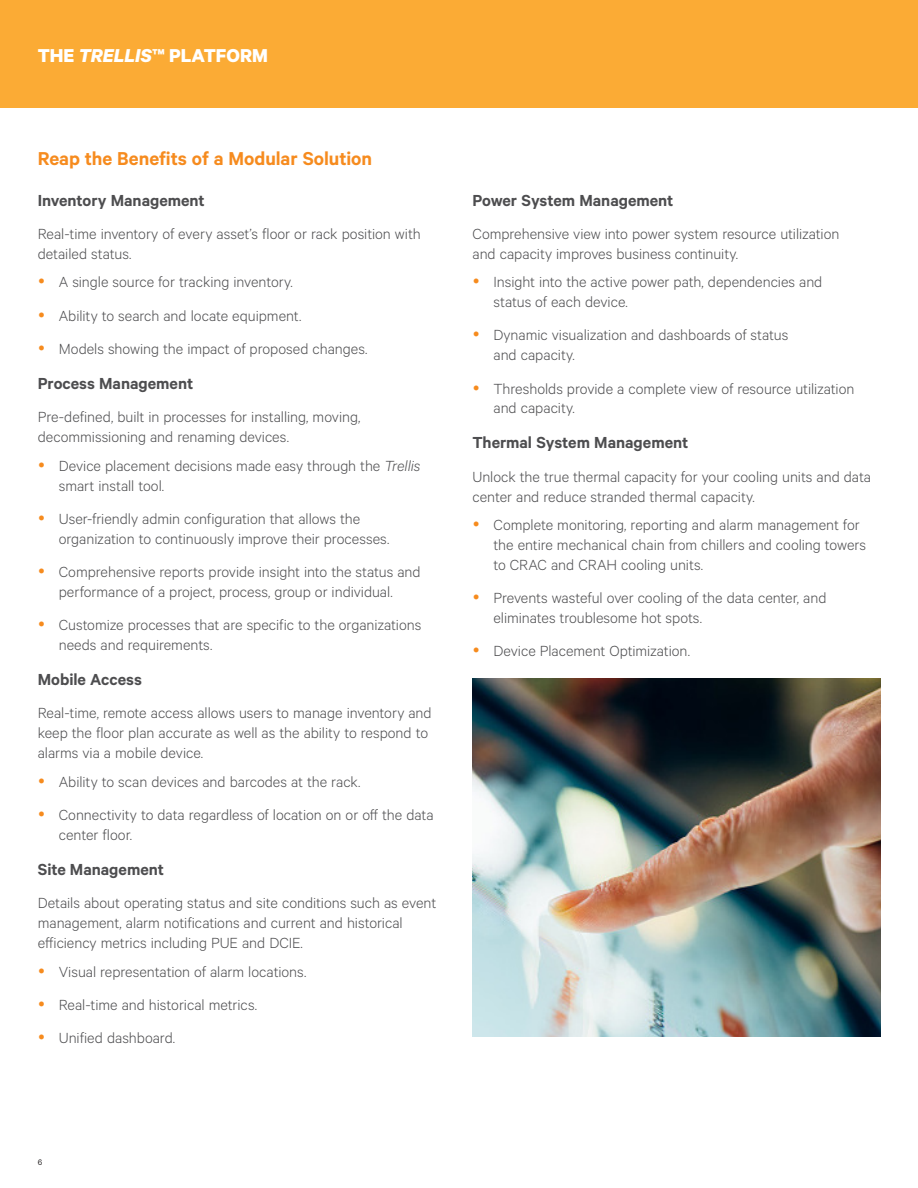
<style>
.page{position:relative;width:918px;height:1188px;background:#fff}
.page>*{position:absolute;margin:0;border:0;box-sizing:border-box;transform-origin:0 0}
.t1{font:600 21px "Calibre";letter-spacing:-.005em;color:#f68b1e}
.t2{font:700 21px "Calibre";color:#fff}
.t3{font:600 18px "Calibre";color:#4d4d4f}
.t4{font:300 16.5px/19.8px "Calibre";color:#4d4d4f}
.t5{font:9px "Calibre";color:#231f20}
.s1{font-style:italic}
</style>
<div class="page">
<div style="left:0;top:0;width:918px;height:108px;background:#fbab35"></div>
<img style="left:472px;top:679px;width:408px;height:358px">
<p class="t2" style="left:38px;top:43px;width:232px">THE <span class="s1">TRELLIS</span>™ PLATFORM</p>
<p class="t1" style="left:38px;top:146px;width:336px">Reap the Benefits of a Modular Solution</p>
<p class="t3" style="left:38px;top:189px;width:169px">Inventory Management</p>
<p class="t4" style="left:38px;top:223px;width:384px">Real-time inventory of every asset’s floor or rack position with detailed status.</p>
<p class="t4" style="left:59px;top:265px;width:310px;line-height:33.3px">A single source for tracking inventory.<br>Ability to search and locate equipment.<br>Models showing the impact of proposed changes.</p>
<p class="t3" style="left:38px;top:373px;width:157px">Process Management</p>
<p class="t4" style="left:38px;top:407px;width:324px">Pre-defined, built in processes for installing, moving, decommissioning and renaming devices.</p>
<p class="t4" style="left:59px;top:455px;width:363px">Device placement decisions made easy through the <span class="s1">Trellis </span>smart install tool.</p>
<p class="t4" style="left:59px;top:508px;width:332px">User-friendly admin configuration that allows the organization to continuously improve their processes.</p>
<p class="t4" style="left:59px;top:561px;width:363px">Comprehensive reports provide insight into the status and performance of a project, process, group or individual.</p>
<p class="t4" style="left:59px;top:615px;width:364px">Customize processes that are specific to the organizations needs and requirements.</p>
<p class="t3" style="left:38px;top:669px;width:106px">Mobile Access</p>
<p class="t4" style="left:38px;top:703px;width:395px">Real-time, remote access allows users to manage inventory and keep the floor plan accurate as well as the ability to respond to alarms via a mobile device.</p>
<p class="t4" style="left:59px;top:764px;width:376px;line-height:33.3px">Ability to scan devices and barcodes at the rack.<br>Connectivity to data regardless of location on or off the data</p>
<p class="t4" style="left:59px;top:824px;width:75px">center floor.</p>
<p class="t3" style="left:38px;top:859px;width:128px">Site Management</p>
<p class="t4" style="left:38px;top:893px;width:400px">Details about operating status and site conditions such as event management, alarm notifications and current and historical efficiency metrics including PUE and DCIE.</p>
<p class="t4" style="left:59px;top:954px;width:249px;line-height:33.3px">Visual representation of alarm locations.<br>Real-time and historical metrics.<br>Unified dashboard.</p>
<p class="t3" style="left:472px;top:189px;width:203px">Power System Management</p>
<p class="t4" style="left:472px;top:223px;width:368px">Comprehensive view into power system resource utilization and capacity improves business continuity.</p>
<p class="t4" style="left:494px;top:272px;width:330px">Insight into the active power path, dependencies and status of each device.</p>
<p class="t4" style="left:494px;top:325px;width:296px">Dynamic visualization and dashboards of status and capacity.</p>
<p class="t4" style="left:494px;top:378px;width:362px">Thresholds provide a complete view of resource utilization and capacity.</p>
<p class="t3" style="left:472px;top:432px;width:217px">Thermal System Management</p>
<p class="t4" style="left:472px;top:466px;width:400px">Unlock the true thermal capacity for your cooling units and data center and reduce stranded thermal capacity.</p>
<p class="t4" style="left:494px;top:515px;width:374px">Complete monitoring, reporting and alarm management for the entire mechanical chain from chillers and cooling towers to CRAC and CRAH cooling units.</p>
<p class="t4" style="left:494px;top:588px;width:335px">Prevents wasteful over cooling of the data center, and eliminates troublesome hot spots.</p>
<p class="t4" style="left:494px;top:641px;width:198px">Device Placement Optimization.</p>
<p class="t5" style="left:38px;top:1157px;width:6px">6</p>
</div>
